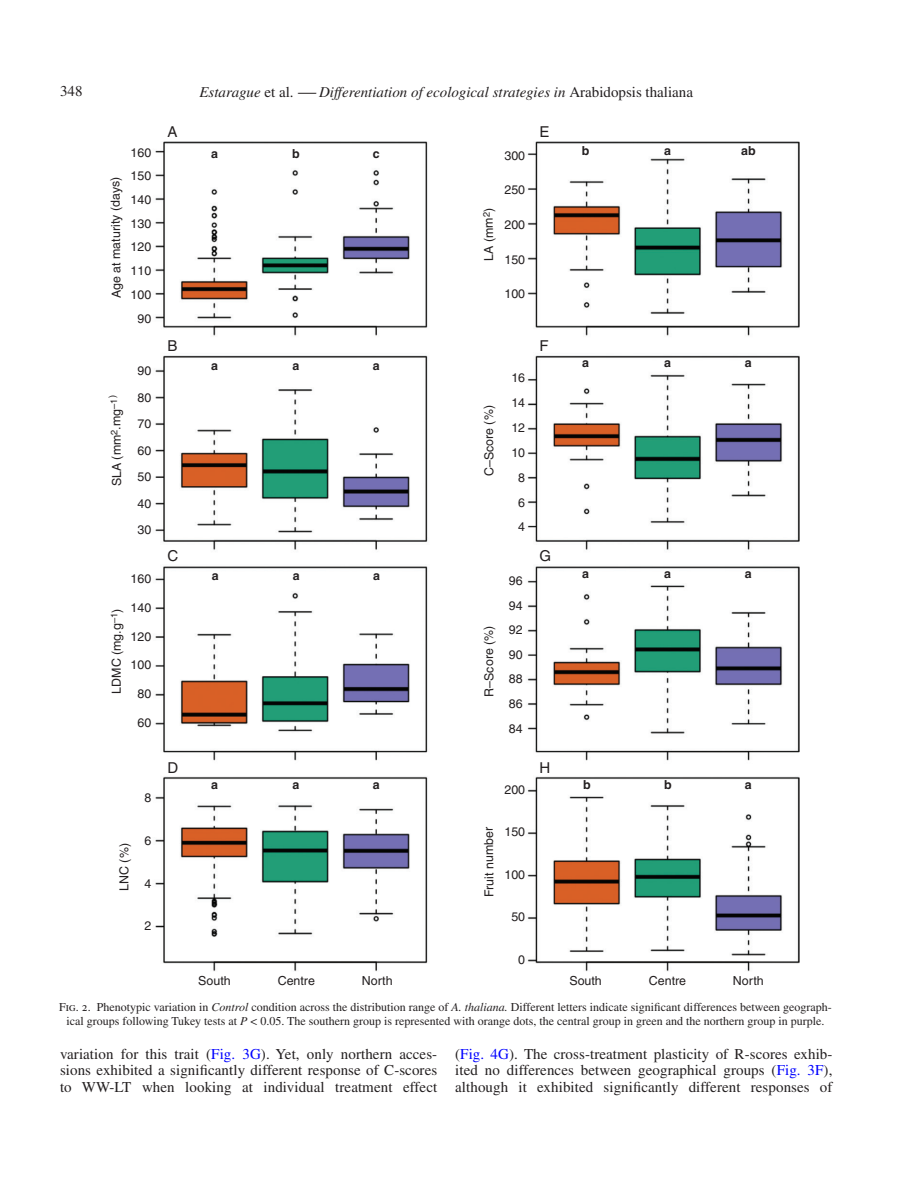
<style>
.page{position:relative;width:918px;height:1186px;background:#fff}
.page>*{position:absolute;margin:0;border:0;box-sizing:border-box;transform-origin:0 0}
.t1{font:15px/16.5px "Times LT Std";letter-spacing:.005em;color:#231f20;text-align:justify}
.t2{font:italic 15px "Times LT Std";color:#231f20}
.t3{font:15px "Helvetica";color:#231f20}
.t4{font:12.45px/23.7px "Helvetica";color:#231f20;text-align:center}
.t5{font:700 12.45px "Helvetica";color:#231f20}
.t6{font:12px/13.5px "Times LT Std";color:#231f20;text-align:center}
.s1{font-style:normal}
.s2{font-family:"Gandhari Unicode"}
.s3{font-style:italic}
.s4{color:#00f}
</style>
<div class="page">
<img style="left:155px;top:142px;width:644px;height:830px">
<p class="t1" style="left:60px;top:83px;width:24px">348</p>
<p class="t2" style="left:199px;top:84px;width:495px">Estarague <span class="s1">et al.</span> <span class="s2">―</span> Differentiation of ecological strategies in <span class="s1">Arabidopsis thaliana</span></p>
<p class="t4" style="left:105px;top:298px;width:123px;rotate:-91deg">Age at maturity (days)</p>
<p class="t4" style="left:105px;top:487px;width:93px;rotate:-91deg">SLA (mm<sup>2</sup>.mg<sup>–1)</sup></p>
<p class="t4" style="left:104px;top:694px;width:86px;rotate:-90deg">LDMC (mg.g<sup>–1</sup>)</p>
<p class="t4" style="left:131px;top:140px;width:22px">160<br>150<br>140<br>130<br>120<br>110<br>100<br>90</p>
<p class="t4" style="left:138px;top:358px;width:15px;line-height:26.5px;text-align:justify">90<br>80<br>70<br>60<br>50<br>40<br>30</p>
<p class="t3" style="left:168px;top:123px;width:12px">A</p>
<p class="t3" style="left:539px;top:123px;width:12px">E</p>
<p class="t5" style="left:211px;top:146px;width:8px">a</p>
<p class="t5" style="left:292px;top:146px;width:9px">b</p>
<p class="t5" style="left:373px;top:146px;width:8px">c</p>
<p class="t4" style="left:477px;top:261px;width:54px;rotate:-91deg">LA (mm<sup>2</sup>)</p>
<p class="t4" style="left:504px;top:143px;width:22px">300</p>
<p class="t4" style="left:504px;top:178px;width:22px">250</p>
<p class="t4" style="left:504px;top:213px;width:22px">200</p>
<p class="t4" style="left:504px;top:247px;width:22px">150</p>
<p class="t4" style="left:504px;top:282px;width:22px">100</p>
<p class="t3" style="left:168px;top:337px;width:12px">B</p>
<p class="t3" style="left:539px;top:337px;width:11px">F</p>
<p class="t5" style="left:211px;top:358px;width:8px">a</p>
<p class="t5" style="left:292px;top:358px;width:8px">a</p>
<p class="t5" style="left:373px;top:358px;width:8px">a</p>
<p class="t4" style="left:478px;top:477px;width:73px;rotate:-91deg">C–Score (%)</p>
<p class="t4" style="left:511px;top:366px;width:15px;line-height:24.9px">16<br>14<br>12<br>10<br>8<br>6<br>4</p>
<p class="t3" style="left:168px;top:547px;width:12px">C</p>
<p class="t3" style="left:539px;top:547px;width:13px">G</p>
<p class="t4" style="left:131px;top:567px;width:22px">160</p>
<p class="t5" style="left:212px;top:568px;width:8px">a</p>
<p class="t5" style="left:293px;top:568px;width:8px">a</p>
<p class="t5" style="left:373px;top:568px;width:8px">a</p>
<p class="t4" style="left:131px;top:595px;width:22px">140</p>
<p class="t4" style="left:131px;top:624px;width:22px">120</p>
<p class="t4" style="left:131px;top:653px;width:22px">100</p>
<p class="t4" style="left:138px;top:682px;width:15px">80</p>
<p class="t4" style="left:138px;top:711px;width:15px">60</p>
<p class="t4" style="left:478px;top:697px;width:73px;rotate:-91deg">R–Score (%)</p>
<p class="t4" style="left:509px;top:569px;width:15px">96</p>
<p class="t4" style="left:509px;top:593px;width:15px">94</p>
<p class="t4" style="left:509px;top:618px;width:15px">92</p>
<p class="t4" style="left:509px;top:642px;width:15px">90</p>
<p class="t4" style="left:509px;top:667px;width:15px">88</p>
<p class="t4" style="left:509px;top:692px;width:15px">86</p>
<p class="t4" style="left:509px;top:716px;width:15px">84</p>
<p class="t3" style="left:168px;top:759px;width:12px">D</p>
<p class="t3" style="left:539px;top:759px;width:12px">H</p>
<p class="t4" style="left:112px;top:891px;width:49px;rotate:-90deg">LNC (%)</p>
<p class="t4" style="left:144px;top:786px;width:8px">8</p>
<p class="t4" style="left:144px;top:828px;width:8px">6</p>
<p class="t4" style="left:144px;top:871px;width:8px">4</p>
<p class="t4" style="left:144px;top:914px;width:8px">2</p>
<p class="t5" style="left:211px;top:777px;width:8px">a</p>
<p class="t5" style="left:292px;top:777px;width:8px">a</p>
<p class="t5" style="left:373px;top:777px;width:8px">a</p>
<p class="t4" style="left:478px;top:897px;width:72px;rotate:-91deg">Fruit number</p>
<p class="t4" style="left:504px;top:777px;width:22px">200</p>
<p class="t4" style="left:504px;top:820px;width:22px">150</p>
<p class="t4" style="left:504px;top:862px;width:22px">100</p>
<p class="t4" style="left:511px;top:905px;width:15px">50</p>
<p class="t4" style="left:518px;top:947px;width:8px">0</p>
<p class="t5" style="left:582px;top:143px;width:9px">b</p>
<p class="t5" style="left:741px;top:143px;width:16px">ab</p>
<p class="t5" style="left:664px;top:143px;width:8px">a</p>
<p class="t5" style="left:582px;top:355px;width:8px">a</p>
<p class="t5" style="left:664px;top:355px;width:8px">a</p>
<p class="t5" style="left:745px;top:355px;width:8px">a</p>
<p class="t5" style="left:582px;top:566px;width:8px">a</p>
<p class="t5" style="left:664px;top:566px;width:8px">a</p>
<p class="t5" style="left:745px;top:566px;width:8px">a</p>
<p class="t5" style="left:583px;top:777px;width:9px">b</p>
<p class="t5" style="left:664px;top:777px;width:9px">b</p>
<p class="t5" style="left:745px;top:777px;width:8px">a</p>
<p class="t4" style="left:198px;top:969px;width:34px">South</p>
<p class="t4" style="left:278px;top:969px;width:39px">Centre</p>
<p class="t4" style="left:362px;top:969px;width:32px">North</p>
<p class="t4" style="left:569px;top:969px;width:34px">South</p>
<p class="t4" style="left:649px;top:969px;width:39px">Centre</p>
<p class="t4" style="left:733px;top:969px;width:32px">North</p>
<p class="t6" style="left:59px;top:1000px;width:774px">Fig. 2. Phenotypic variation in <span class="s3">Control</span> condition across the distribution range of <span class="s3">A. thaliana.</span> Different letters indicate significant differences between geograph&shy;ical groups following Tukey tests at <span class="s3">P</span> &lt; 0.05. The southern group is represented with orange dots, the central group in green and the northern group in purple.</p>
<p class="t1" style="left:60px;top:1045px;width:379px">variation for this trait (<span class="s4">Fig. 3G</span>). Yet, only northern acces&shy;sions exhibited a significantly different response of C-scores to WW-LT when looking at individual treatment effect</p>
<p class="t1" style="left:455px;top:1045px;width:379px">(<span class="s4">Fig. 4G</span>). The cross-treatment plasticity of R-scores exhib&shy;ited no differences between geographical groups (<span class="s4">Fig. 3F</span>), although it exhibited significantly different responses of</p>
</div>
